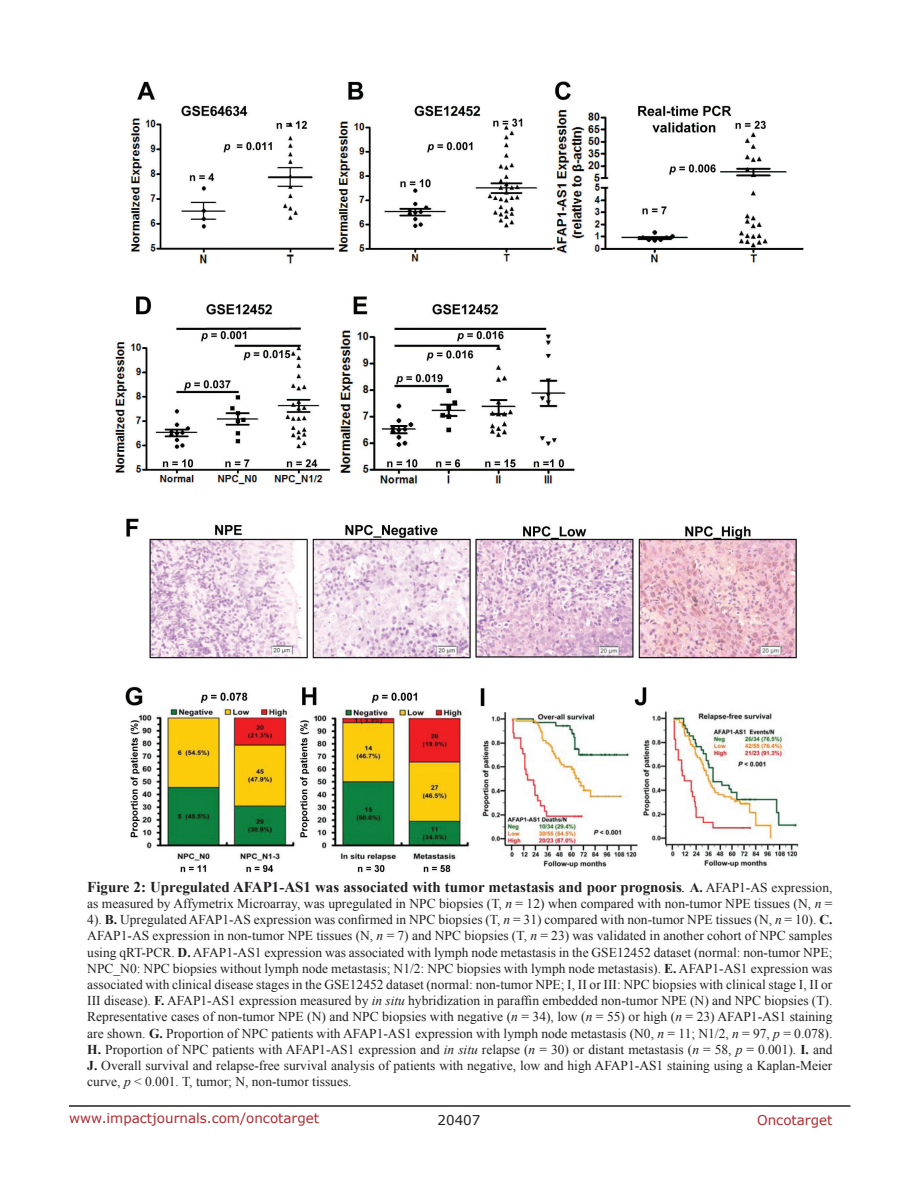
<style>
.page{position:relative;width:918px;height:1188px;background:#fff}
.page>*{position:absolute;margin:0;border:0;box-sizing:border-box;transform-origin:0 0}
.FigureText{font:700 15px "Times New Roman";color:#221f22}
.FigureText-2{font:13.5px/16.2px "Times New Roman";color:#221f22;text-align:justify}
.t1{font:13.5px "Verdana";color:#ac2b31}
.t2{font:13.5px "Verdana";color:#221f22}
.s1{font-weight:400;font-style:italic}
.s2{font-size:13.5px}
.s3{font-weight:400;font-size:13.5px}
.s4{font-style:italic}
.s5{font-weight:700}
</style>
<div class="page">
<hr style="left:69px;top:1105px;width:781px;height:2px;background:#231f20">
<img style="left:116px;top:81px;width:688px;height:792px">
<p class="FigureText" style="left:87px;top:876px;width:747px">Figure 2: Upregulated AFAP1-AS1 was associated with tumor metastasis and poor prognosis<span class="s1">.</span> <span class="s2">A.</span> <span class="s3">AFAP1-AS expression,</span></p>
<p class="FigureText-2" style="left:87px;top:895px;width:747px">as measured by Affymetrix Microarray, was upregulated in NPC biopsies (T, <span class="s4">n</span> = 12) when compared with non-tumor NPE tissues (N, <span class="s4">n</span> = 4). <span class="s5">B.</span> Upregulated AFAP1-AS expression was confirmed in NPC biopsies (T, <span class="s4">n</span> = 31) compared with non-tumor NPE tissues (N, <span class="s4">n</span> = 10). <span class="s5">C.<br></span>AFAP1-AS expression in non-tumor NPE tissues (N, <span class="s4">n</span> = 7) and NPC biopsies (T, <span class="s4">n</span> = 23) was validated in another cohort of NPC samples using qRT-PCR. <span class="s5">D.</span> AFAP1-AS1 expression was associated with lymph node metastasis in the GSE12452 dataset (normal: non-tumor NPE; NPC_N0: NPC biopsies without lymph node metastasis; N1/2: NPC biopsies with lymph node metastasis). <span class="s5">E.</span> AFAP1-AS1 expression was associated with clinical disease stages in the GSE12452 dataset (normal: non-tumor NPE; I, II or III: NPC biopsies with clinical stage I, II or III disease). <span class="s5">F.</span> AFAP1-AS1 expression measured by <span class="s4">in situ</span> hybridization in paraffin embedded non-tumor NPE (N) and NPC biopsies (T).<br>Representative cases of non-tumor NPE (N) and NPC biopsies with negative (<span class="s4">n</span> = 34), low (<span class="s4">n</span> = 55) or high (<span class="s4">n</span> = 23) AFAP1-AS1 staining are shown. <span class="s5">G.</span> Proportion of NPC patients with AFAP1-AS1 expression with lymph node metastasis (N0, <span class="s4">n</span> = 11; N1/2, <span class="s4">n</span> = 97, <span class="s4">p</span> = 0.078).<br><span class="s5">H.</span> Proportion of NPC patients with AFAP1-AS1 expression and <span class="s4">in situ</span> relapse (<span class="s4">n</span> = 30) or distant metastasis (<span class="s4">n</span> = 58, <span class="s4">p</span> = 0.001). <span class="s5">I.</span> and <span class="s5">J.</span> Overall survival and relapse-free survival analysis of patients with negative, low and high AFAP1-AS1 staining using a Kaplan-Meier curve, <span class="s4">p</span> &lt; 0.001. T, tumor; N, non-tumor tissues.</p>
<p class="t1" style="left:69px;top:1109px;width:252px">www.impactjournals.com/oncotarget</p>
<p class="t2" style="left:438px;top:1111px;width:44px">20407</p>
<p class="t1" style="left:757px;top:1111px;width:77px">Oncotarget</p>
</div>
